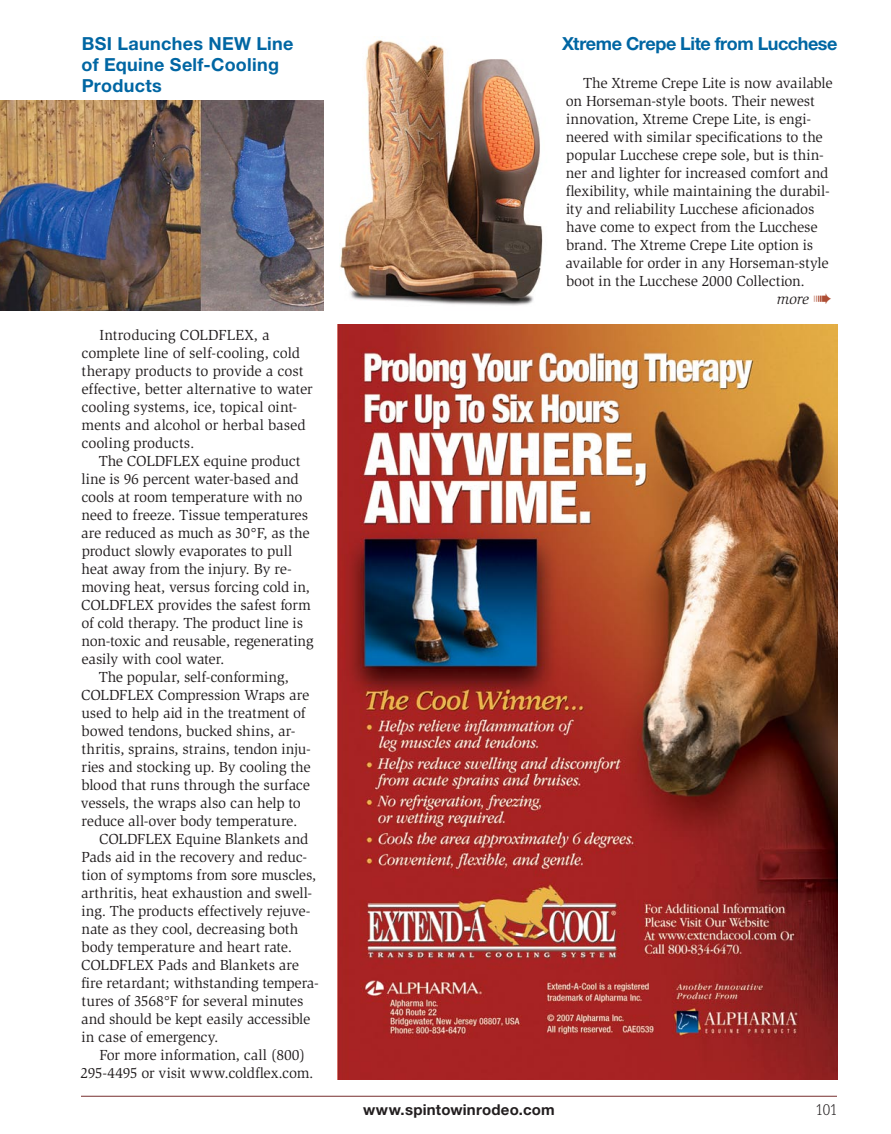
<style>
.page{position:relative;width:891px;height:1134px;background:#fff}
.page>*{position:absolute;margin:0;border:0;box-sizing:border-box;transform-origin:0 0}
.t1{font:700 18px/21px "Helvetica Neue";letter-spacing:.01em;color:#0066a3}
.t2{font:700 18px "Helvetica Neue";letter-spacing:-.025em;color:#0066a3}
.t3{font:15px/18px "Slimbach";letter-spacing:-.01em;color:#221e1f}
.t4{font:700 15px "Helvetica Neue";letter-spacing:.015em;color:#221e1f}
.t5{font:italic 15px "Slimbach";color:#221e1f}
.t6{font:300 15px "Glypha";color:#221e1f}
</style>
<div class="page">
<hr style="left:81px;top:1096px;width:756px;height:1px;background:#772f2f">
<img style="left:0;top:100px;width:324px;height:210px">
<img style="left:340px;top:36px;width:203px;height:270px">
<img style="left:338px;top:324px;width:499px;height:756px">
<p class="t1" style="left:82px;top:33px;width:214px">BSI Launches NEW Line of Equine Self-Cooling<br>Products</p>
<p class="t3" style="left:81px;top:326px;width:233px;text-indent:18px">Introducing COLDFLEX, a complete line of self-cooling, cold therapy products to provide a cost effective, better alternative to water cooling systems, ice, topical oint&shy;ments and alcohol or herbal based cooling products.</p>
<p class="t3" style="left:99px;top:452px;width:203px">The COLDFLEX equine product</p>
<p class="t3" style="left:82px;top:470px;width:219px">line is 96 percent water-based and</p>
<p class="t3" style="left:81px;top:488px;width:223px">cools at room temperature with no</p>
<p class="t3" style="left:81px;top:506px;width:228px">need to freeze. Tissue temperatures</p>
<p class="t3" style="left:81px;top:524px;width:230px">are reduced as much as 30°F, as the</p>
<p class="t3" style="left:82px;top:542px;width:212px">product slowly evaporates to pull</p>
<p class="t3" style="left:82px;top:560px;width:212px">heat away from the injury. By re-</p>
<p class="t3" style="left:81px;top:578px;width:230px">moving heat, versus forcing cold in,</p>
<p class="t3" style="left:81px;top:596px;width:231px">COLDFLEX provides the safest form</p>
<p class="t3" style="left:81px;top:614px;width:223px">of cold therapy. The product line is</p>
<p class="t3" style="left:81px;top:632px;width:234px">non-toxic and reusable, regenerating</p>
<p class="t3" style="left:81px;top:650px;width:145px">easily with cool water.</p>
<p class="t3" style="left:99px;top:668px;width:192px">The popular, self-conforming,</p>
<p class="t3" style="left:81px;top:686px;width:230px">COLDFLEX Compression Wraps are</p>
<p class="t3" style="left:81px;top:704px;width:226px">used to help aid in the treatment of</p>
<p class="t3" style="left:82px;top:722px;width:216px">bowed tendons, bucked shins, ar-</p>
<p class="t3" style="left:82px;top:740px;width:231px">thritis, sprains, strains, tendon inju-</p>
<p class="t3" style="left:82px;top:758px;width:231px">ries and stocking up. By cooling the</p>
<p class="t3" style="left:82px;top:776px;width:230px">blood that runs through the surface</p>
<p class="t3" style="left:81px;top:794px;width:222px">vessels, the wraps also can help to</p>
<p class="t3" style="left:82px;top:812px;width:217px">reduce all-over body temperature.</p>
<p class="t3" style="left:99px;top:830px;width:211px">COLDFLEX Equine Blankets and</p>
<p class="t3" style="left:81px;top:848px;width:227px">Pads aid in the recovery and reduc-</p>
<p class="t3" style="left:82px;top:866px;width:236px">tion of symptoms from sore muscles,</p>
<p class="t3" style="left:81px;top:884px;width:233px">arthritis, heat exhaustion and swell-</p>
<p class="t3" style="left:82px;top:902px;width:230px">ing. The products effectively rejuve-</p>
<p class="t3" style="left:81px;top:920px;width:218px">nate as they cool, decreasing both</p>
<p class="t3" style="left:82px;top:938px;width:212px">body temperature and heart rate.</p>
<p class="t3" style="left:81px;top:956px;width:219px">COLDFLEX Pads and Blankets are</p>
<p class="t3" style="left:81px;top:974px;width:239px">fire retardant; withstanding tempera-</p>
<p class="t3" style="left:82px;top:992px;width:223px">tures of 3568°F for several minutes</p>
<p class="t3" style="left:81px;top:1010px;width:231px">and should be kept easily accessible</p>
<p class="t3" style="left:82px;top:1028px;width:138px">in case of emergency.</p>
<p class="t3" style="left:99px;top:1046px;width:207px">For more information, call (800)</p>
<p class="t3" style="left:81px;top:1064px;width:235px">295-4495 or visit www.coldflex.com.</p>
<p class="t2" style="left:562px;top:33px;width:277px">Xtreme Crepe Lite from Lucchese</p>
<p class="t3" style="left:566px;top:74px;width:268px;text-indent:18px">The Xtreme Crepe Lite is now available on Horseman-style boots. Their newest innovation, Xtreme Crepe Lite, is engi&shy;neered with similar specifications to the popular Lucchese crepe sole, but is thin&shy;ner and lighter for increased comfort and flexibility, while maintaining the durabil&shy;ity and reliability Lucchese aficionados have come to expect from the Lucchese brand. The Xtreme Crepe Lite option is available for order in any Horseman-style boot in the Lucchese 2000 Collection.</p>
<p class="t5" style="left:777px;top:290px;width:34px">more</p>
<p class="t4" style="left:363px;top:1100px;width:193px">www.spintowinrodeo.com</p>
<p class="t6" style="left:816px;top:1101px;width:23px">101</p>
</div>
